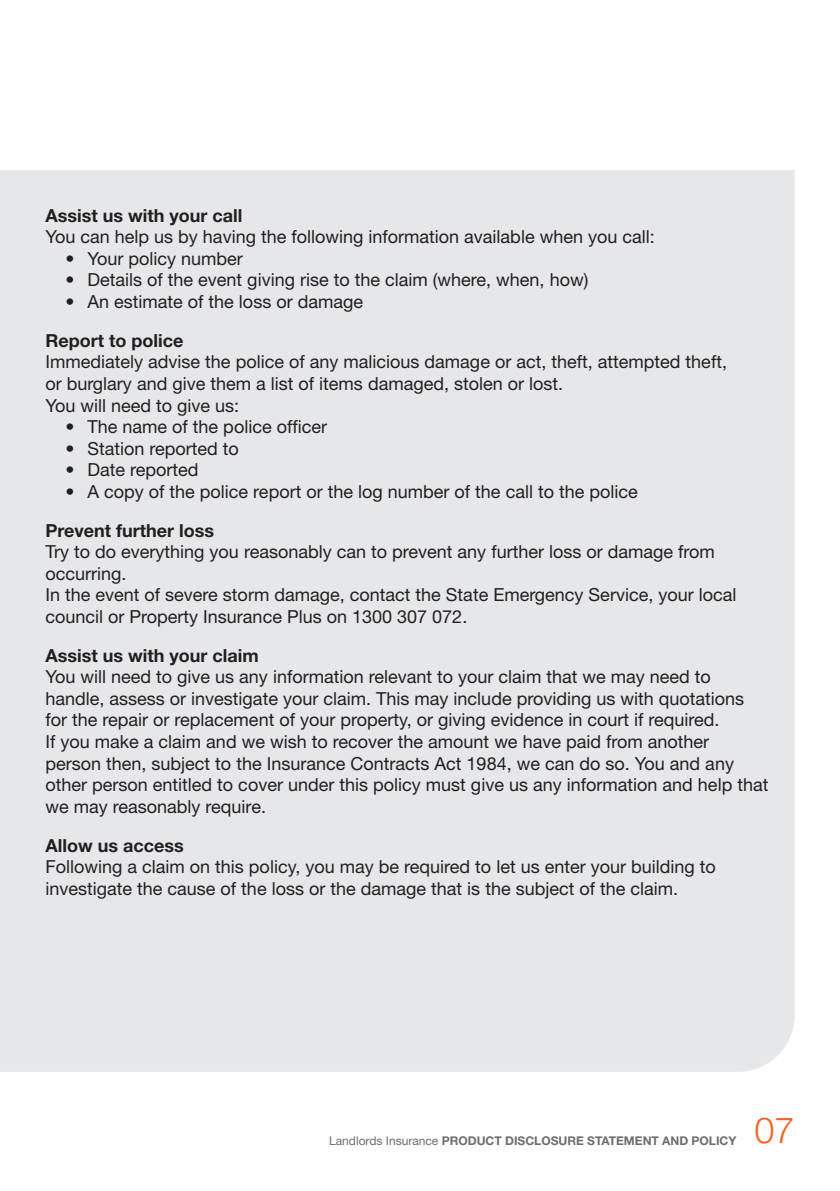
<style>
.page{position:relative;width:840px;height:1191px;background:#fff}
.page>*{position:absolute;margin:0;border:0;box-sizing:border-box;transform-origin:0 0}
.t1{font:300 36px "Helvetica Neue";color:#f26423}
.tabbed_bullets_9pt{font:18px/21.6px "Helvetica Neue";color:#231f20}
.helv_bold_heading{font:700 18px "Helvetica Neue";color:#231f20}
.t2{font:700 12px "Helvetica Neue";color:#6c6d70}
.s1{font-weight:400}
</style>
<div class="page">
<div style="left:0;top:170px;width:794px;height:901px;background:#e6e7e9"></div>
<p class="helv_bold_heading" style="left:45px;top:204px;width:198px">Assist us with your call</p>
<p class="tabbed_bullets_9pt" style="left:45px;top:226px;width:610px">You can help us by having the following information available when you call:</p>
<p class="tabbed_bullets_9pt" style="left:65px;top:247px;width:179px">• Your policy number</p>
<p class="tabbed_bullets_9pt" style="left:65px;top:269px;width:524px">• Details of the event giving rise to the claim (where, when, how)</p>
<p class="tabbed_bullets_9pt" style="left:65px;top:291px;width:299px">• An estimate of the loss or damage</p>
<p class="helv_bold_heading" style="left:45px;top:329px;width:139px">Report to police</p>
<p class="tabbed_bullets_9pt" style="left:45px;top:351px;width:682px">Immediately advise the police of any malicious damage or act, theft, attempted theft,</p>
<p class="tabbed_bullets_9pt" style="left:45px;top:372px;width:519px">or burglary and give them a list of items damaged, stolen or lost.</p>
<p class="tabbed_bullets_9pt" style="left:45px;top:394px;width:195px">You will need to give us:</p>
<p class="tabbed_bullets_9pt" style="left:65px;top:416px;width:263px">• The name of the police officer</p>
<p class="tabbed_bullets_9pt" style="left:65px;top:437px;width:175px">• Station reported to</p>
<p class="tabbed_bullets_9pt" style="left:65px;top:459px;width:135px">• Date reported</p>
<p class="tabbed_bullets_9pt" style="left:65px;top:480px;width:573px">• A copy of the police report or the log number of the call to the police</p>
<p class="helv_bold_heading" style="left:45px;top:519px;width:170px">Prevent further loss</p>
<p class="tabbed_bullets_9pt" style="left:45px;top:541px;width:670px">Try to do everything you reasonably can to prevent any further loss or damage from occurring.</p>
<p class="tabbed_bullets_9pt" style="left:45px;top:584px;width:692px">In the event of severe storm damage, contact the State Emergency Service, your local</p>
<p class="tabbed_bullets_9pt" style="left:45px;top:605px;width:423px">council or Property Insurance Plus on 1300 307 072.</p>
<p class="helv_bold_heading" style="left:45px;top:644px;width:215px">Assist us with your claim</p>
<p class="tabbed_bullets_9pt" style="left:45px;top:666px;width:700px">You will need to give us any information relevant to your claim that we may need to handle, assess or investigate your claim. This may include providing us with quotations for the repair or replacement of your property, or giving evidence in court if required.</p>
<p class="tabbed_bullets_9pt" style="left:45px;top:730px;width:724px">If you make a claim and we wish to recover the amount we have paid from another person then, subject to the Insurance Contracts Act 1984, we can do so. You and any other person entitled to cover under this policy must give us any information and help that we may reasonably require.</p>
<p class="helv_bold_heading" style="left:45px;top:834px;width:140px">Allow us access</p>
<p class="tabbed_bullets_9pt" style="left:45px;top:855px;width:671px">Following a claim on this policy, you may be required to let us enter your building to investigate the cause of the loss or the damage that is the subject of the claim.</p>
<p class="t2" style="left:329px;top:1133px;width:408px"><span class="s1">Landlords Insurance</span> PRODUCT DISCLOSURE STATEMENT AND POLICY</p>
<h1 class="t1" style="left:754px;top:1107px;width:42px">07</h1>
</div>
